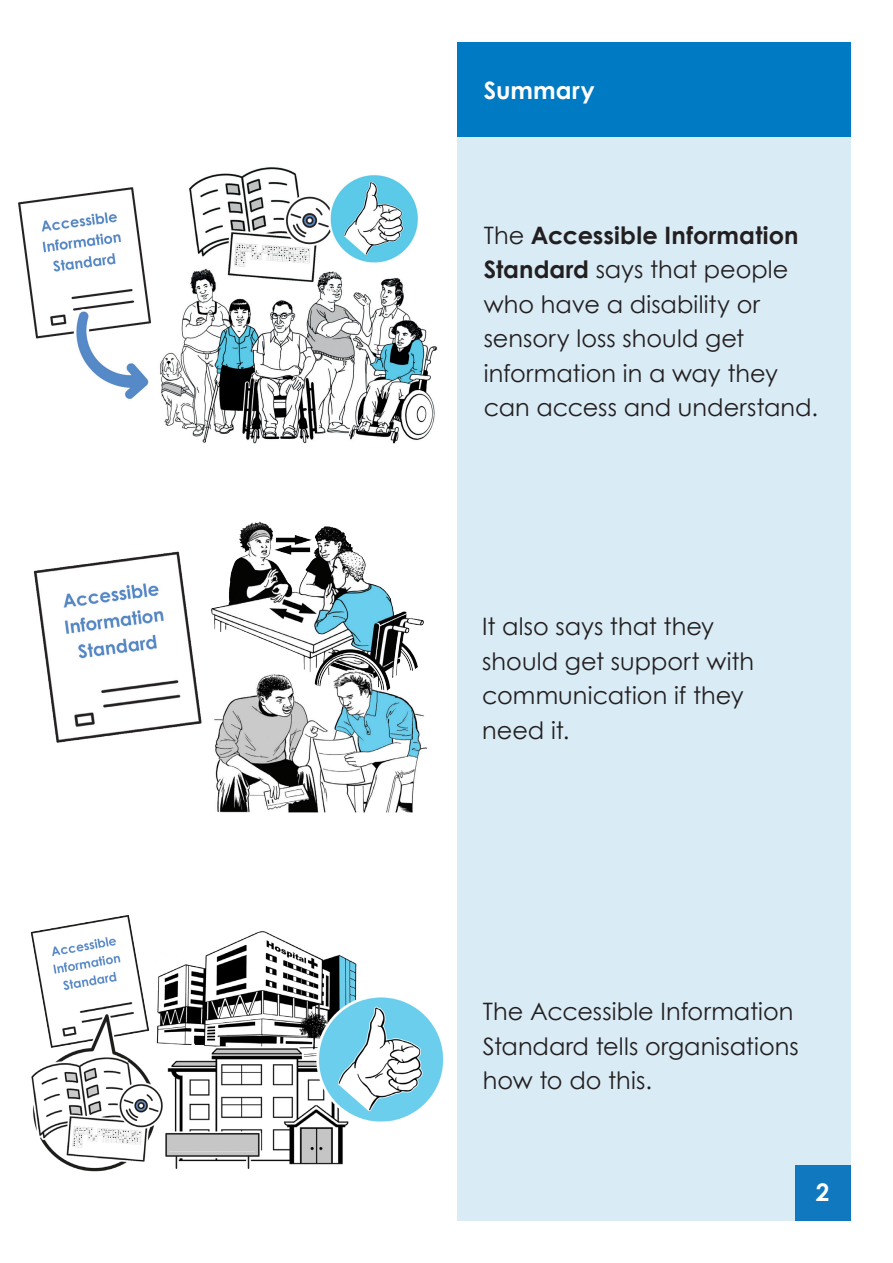
<style>
.page{position:relative;width:893px;height:1263px;background:#fff}
.page>*{position:absolute;margin:0;border:0;box-sizing:border-box;transform-origin:0 0}
.t1{font:700 24.3px "Century Gothic";color:#fff}
.t2{font:24px/34.5px "Century Gothic";color:#231f20}
.t3{font:700 24px "Century Gothic";letter-spacing:.005em;color:#fff}
.s1{font-weight:700}
</style>
<div class="page">
<div style="left:457px;top:43px;width:393px;height:1177px;background:#d9ebf5"></div>
<div style="left:457px;top:43px;width:393px;height:94px;background:#007ac2"></div>
<img style="left:18px;top:167px;width:420px;height:277px">
<img style="left:33px;top:521px;width:394px;height:292px">
<img style="left:30px;top:915px;width:414px;height:257px">
<div style="left:795px;top:1165px;width:55px;height:55px;background:#1078bf"></div>
<p class="t3" style="left:484px;top:72px;width:112px">Summary</p>
<p class="t2" style="left:484px;top:217px;width:336px">The <span class="s1">Accessible Information<br>Standard</span> says that people who have a disability or sensory loss should get information in a way they can access and understand.</p>
<p class="t2" style="left:482px;top:609px;width:273px">It also says that they should get support with communication if they</p>
<p class="t2" style="left:482px;top:712px;width:89px">need it.</p>
<p class="t2" style="left:483px;top:994px;width:317px">The Accessible Information<br>Standard tells organisations how to do this.</p>
<p class="t1" style="left:816px;top:1174px;width:15px">2</p>
</div>
